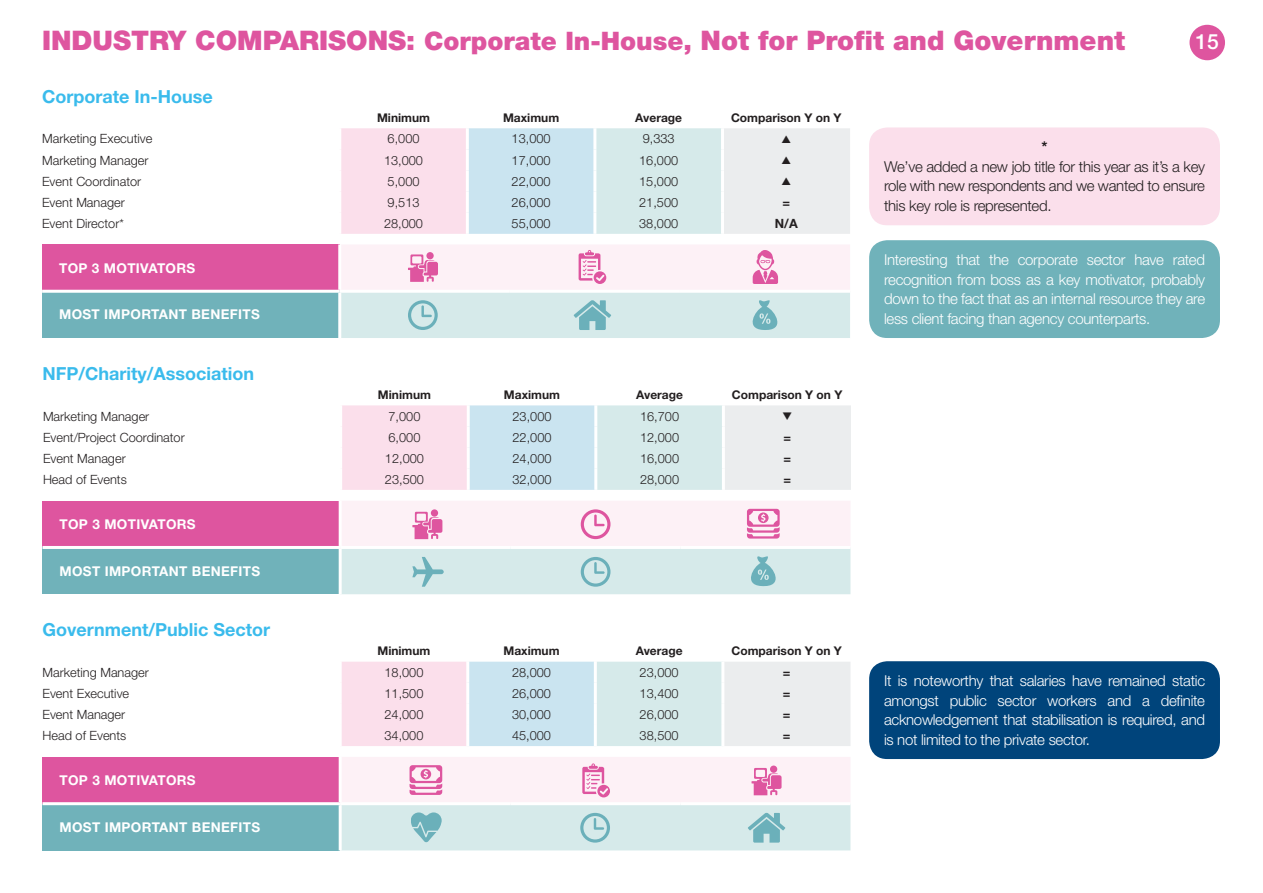
<style>
.page{position:relative;width:1263px;height:893px;background:#fff}
.page>*{position:absolute;margin:0;border:0;box-sizing:border-box;transform-origin:0 0}
.Graph_Title{font:900 27px "Helvetica Neue LT Std";color:#de559f}
.Table_body{font:500 21px "Helvetica Neue LT Std";color:#fff}
.t1{font:700 18px "Helvetica Neue LT Std";color:#3abbec}
.Highest{font:300 15px/19.5px "Helvetica Neue LT Std";letter-spacing:-.02em;color:#fff;text-align:justify}
.Highest-2{font:300 15px/19.5px "Helvetica Neue LT Std";letter-spacing:-.02em;color:#231f20;text-align:justify}
.Highest-3{font:700 15px "Helvetica Neue LT Std";color:#231f20}
.Graph_Title-2{font:700 13.5px "Helvetica Neue LT Std";letter-spacing:.025em;color:#fff}
.Table_body-2{font:300 12.75px "Helvetica Neue LT Std";color:#231f20}
.Table_body-3{font:700 12.75px "Helvetica Neue LT Std";color:#231f20}
.Table_body-4{font:700 12px "Helvetica Neue LT Std";color:#231f20}
.s1{font-size:25.5px}
</style>
<div class="page">
<div style="left:42px;top:244px;width:298px;height:47px;background:#de559f"></div>
<div style="left:42px;top:291px;width:298px;height:47px;background:#70b2ba"></div>
<hr style="left:42px;top:290px;width:298px;height:3px;background:#fff">
<hr style="left:338px;top:244px;width:3px;height:46px;background:#fff">
<hr style="left:338px;top:293px;width:3px;height:45px;background:#fff">
<svg style="left:341px;top:245px;width:509px;height:93px"></svg>
<div style="left:869px;top:127px;width:351px;height:98px;background:#fbdfeb;border-radius:18px"></div>
<div style="left:869px;top:240px;width:351px;height:98px;background:#70b2ba;border-radius:18px"></div>
<div style="left:1189px;top:25px;width:36px;height:35px;background:#de559f;border-radius:50%"></div>
<div style="left:43px;top:757px;width:297px;height:47px;background:#de559f"></div>
<div style="left:43px;top:804px;width:297px;height:46px;background:#70b2ba"></div>
<hr style="left:43px;top:802px;width:297px;height:3px;background:#fff">
<hr style="left:339px;top:757px;width:3px;height:45px;background:#fff">
<hr style="left:339px;top:805px;width:3px;height:45px;background:#fff">
<div style="left:43px;top:501px;width:297px;height:46px;background:#de559f"></div>
<div style="left:43px;top:547px;width:297px;height:47px;background:#70b2ba"></div>
<hr style="left:43px;top:546px;width:297px;height:3px;background:#fff">
<hr style="left:339px;top:501px;width:3px;height:45px;background:#fff">
<hr style="left:339px;top:549px;width:3px;height:45px;background:#fff">
<svg style="left:341px;top:501px;width:509px;height:93px"></svg>
<svg style="left:341px;top:757px;width:509px;height:93px"></svg>
<svg style="left:342px;top:662px;width:508px;height:84px;background:#e1e6ec"></svg>
<hr style="left:466px;top:662px;width:3px;height:21px;background:#fff">
<hr style="left:594px;top:662px;width:3px;height:21px;background:#fff">
<hr style="left:466px;top:683px;width:3px;height:21px;background:#fff">
<hr style="left:594px;top:683px;width:3px;height:21px;background:#fff">
<hr style="left:466px;top:704px;width:3px;height:21px;background:#fff">
<hr style="left:594px;top:704px;width:3px;height:21px;background:#fff">
<hr style="left:466px;top:725px;width:3px;height:21px;background:#fff">
<hr style="left:594px;top:725px;width:3px;height:21px;background:#fff">
<hr style="left:721px;top:662px;width:3px;height:21px;background:#fff">
<hr style="left:721px;top:683px;width:3px;height:21px;background:#fff">
<hr style="left:721px;top:704px;width:3px;height:21px;background:#fff">
<hr style="left:721px;top:725px;width:3px;height:21px;background:#fff">
<div style="left:869px;top:661px;width:351px;height:98px;background:#00447b;border-radius:18px"></div>
<svg style="left:341px;top:128px;width:509px;height:106px;background:#e2e7ed"></svg>
<svg style="left:342px;top:405px;width:509px;height:85px;background:#e2e7ed"></svg>
<p class="Graph_Title" style="left:42px;top:25px;width:1084px">INDUSTRY COMPARISONS: <span class="s1">Corporate In-House,</span> Not for Profit and Government</p>
<p class="t1" style="left:42px;top:85px;width:172px">Corporate In-House</p>
<p class="Table_body-4" style="left:377px;top:110px;width:55px">Minimum</p>
<p class="Table_body-4" style="left:503px;top:110px;width:58px">Maximum</p>
<p class="Table_body-4" style="left:635px;top:110px;width:48px">Average</p>
<p class="Table_body-4" style="left:731px;top:110px;width:112px">Comparison Y on Y</p>
<p class="Table_body" style="left:1195px;top:29px;width:25px">15</p>
<p class="Table_body-2" style="left:42px;top:131px;width:112px">Marketing Executive</p>
<p class="Table_body-2" style="left:388px;top:131px;width:33px">6,000</p>
<p class="Table_body-2" style="left:512px;top:131px;width:40px">13,000</p>
<p class="Table_body-2" style="left:643px;top:131px;width:33px">9,333</p>
<p class="Table_body-2" style="left:42px;top:152px;width:108px">Marketing Manager</p>
<p class="Table_body-2" style="left:384px;top:152px;width:40px">13,000</p>
<p class="Table_body-2" style="left:512px;top:152px;width:40px">17,000</p>
<p class="Table_body-2" style="left:639px;top:152px;width:40px">16,000</p>
<p class="Table_body-2" style="left:42px;top:173px;width:101px">Event Coordinator</p>
<p class="Table_body-2" style="left:388px;top:173px;width:33px">5,000</p>
<p class="Table_body-2" style="left:512px;top:173px;width:40px">22,000</p>
<p class="Table_body-2" style="left:639px;top:173px;width:40px">15,000</p>
<p class="Table_body-2" style="left:42px;top:194px;width:84px">Event Manager</p>
<p class="Table_body-2" style="left:388px;top:194px;width:33px">9,513</p>
<p class="Table_body-2" style="left:512px;top:194px;width:40px">26,000</p>
<p class="Table_body-2" style="left:639px;top:194px;width:40px">21,500</p>
<p class="Table_body-3" style="left:782px;top:194px;width:9px">=</p>
<p class="Table_body-2" style="left:42px;top:215px;width:83px">Event Director*</p>
<p class="Table_body-2" style="left:384px;top:215px;width:40px">28,000</p>
<p class="Table_body-2" style="left:512px;top:215px;width:40px">55,000</p>
<p class="Table_body-2" style="left:639px;top:215px;width:40px">38,000</p>
<p class="Table_body-3" style="left:775px;top:215px;width:24px">N/A</p>
<p class="Graph_Title-2" style="left:59px;top:259px;width:138px">TOP 3 MOTIVATORS</p>
<p class="Graph_Title-2" style="left:59px;top:306px;width:202px">MOST IMPORTANT BENEFITS</p>
<p class="t1" style="left:43px;top:362px;width:213px">NFP/Charity/Association</p>
<p class="Table_body-4" style="left:378px;top:387px;width:55px">Minimum</p>
<p class="Table_body-4" style="left:504px;top:387px;width:58px">Maximum</p>
<p class="Table_body-4" style="left:636px;top:387px;width:48px">Average</p>
<p class="Table_body-4" style="left:732px;top:387px;width:112px">Comparison Y on Y</p>
<p class="Table_body-2" style="left:43px;top:408px;width:108px">Marketing Manager</p>
<p class="Table_body-2" style="left:388px;top:408px;width:33px">7,000</p>
<p class="Table_body-2" style="left:512px;top:408px;width:40px">23,000</p>
<p class="Table_body-2" style="left:640px;top:408px;width:40px">16,700</p>
<p class="Table_body-2" style="left:43px;top:429px;width:143px">Event/Project Coordinator</p>
<p class="Table_body-2" style="left:388px;top:429px;width:33px">6,000</p>
<p class="Table_body-2" style="left:512px;top:429px;width:40px">22,000</p>
<p class="Table_body-2" style="left:640px;top:429px;width:40px">12,000</p>
<p class="Table_body-3" style="left:783px;top:429px;width:9px">=</p>
<p class="Table_body-2" style="left:43px;top:450px;width:84px">Event Manager</p>
<p class="Table_body-2" style="left:385px;top:450px;width:40px">12,000</p>
<p class="Table_body-2" style="left:512px;top:450px;width:40px">24,000</p>
<p class="Table_body-2" style="left:640px;top:450px;width:40px">16,000</p>
<p class="Table_body-3" style="left:783px;top:450px;width:9px">=</p>
<p class="Table_body-2" style="left:43px;top:471px;width:85px">Head of Events</p>
<p class="Table_body-2" style="left:385px;top:471px;width:40px">23,500</p>
<p class="Table_body-2" style="left:512px;top:471px;width:40px">32,000</p>
<p class="Table_body-2" style="left:640px;top:471px;width:40px">28,000</p>
<p class="Table_body-3" style="left:783px;top:471px;width:9px">=</p>
<p class="Graph_Title-2" style="left:60px;top:516px;width:138px">TOP 3 MOTIVATORS</p>
<p class="Graph_Title-2" style="left:60px;top:562px;width:202px">MOST IMPORTANT BENEFITS</p>
<p class="t1" style="left:43px;top:618px;width:229px">Government/Public Sector</p>
<p class="Table_body-4" style="left:377px;top:643px;width:55px">Minimum</p>
<p class="Table_body-4" style="left:503px;top:643px;width:58px">Maximum</p>
<p class="Table_body-4" style="left:636px;top:643px;width:48px">Average</p>
<p class="Table_body-4" style="left:731px;top:643px;width:112px">Comparison Y on Y</p>
<p class="Table_body-2" style="left:43px;top:664px;width:108px">Marketing Manager</p>
<p class="Table_body-2" style="left:384px;top:664px;width:40px">18,000</p>
<p class="Table_body-2" style="left:512px;top:664px;width:40px">28,000</p>
<p class="Table_body-2" style="left:640px;top:664px;width:40px">23,000</p>
<p class="Table_body-3" style="left:783px;top:664px;width:9px">=</p>
<p class="Table_body-2" style="left:43px;top:685px;width:88px">Event Executive</p>
<p class="Table_body-2" style="left:384px;top:685px;width:40px">11,500</p>
<p class="Table_body-2" style="left:512px;top:685px;width:40px">26,000</p>
<p class="Table_body-2" style="left:640px;top:685px;width:40px">13,400</p>
<p class="Table_body-3" style="left:783px;top:685px;width:9px">=</p>
<p class="Table_body-2" style="left:43px;top:707px;width:84px">Event Manager</p>
<p class="Table_body-2" style="left:384px;top:707px;width:40px">24,000</p>
<p class="Table_body-2" style="left:512px;top:707px;width:40px">30,000</p>
<p class="Table_body-2" style="left:640px;top:707px;width:40px">26,000</p>
<p class="Table_body-3" style="left:783px;top:706px;width:9px">=</p>
<p class="Table_body-2" style="left:43px;top:728px;width:85px">Head of Events</p>
<p class="Table_body-2" style="left:384px;top:728px;width:40px">34,000</p>
<p class="Table_body-2" style="left:512px;top:728px;width:40px">45,000</p>
<p class="Table_body-2" style="left:640px;top:728px;width:40px">38,500</p>
<p class="Table_body-3" style="left:783px;top:728px;width:9px">=</p>
<p class="Graph_Title-2" style="left:60px;top:772px;width:138px">TOP 3 MOTIVATORS</p>
<p class="Graph_Title-2" style="left:60px;top:819px;width:202px">MOST IMPORTANT BENEFITS</p>
<p class="Highest-3" style="left:1041px;top:138px;width:8px">*</p>
<p class="Highest-2" style="left:884px;top:157px;width:323px">We’ve added a new job title for this year as it’s a key role with new respondents and we wanted to ensure this key role is represented.</p>
<p class="Highest" style="left:884px;top:250px;width:323px">Interesting that the corporate sector have rated recognition from boss as a key motivator, probably down to the fact that as an internal resource they are less client facing than agency counterparts.</p>
<p class="Highest" style="left:884px;top:671px;width:323px">It is noteworthy that salaries have remained static amongst public sector workers and a definite acknowledgement that stabilisation is required, and is not limited to the private sector.</p>
</div>
